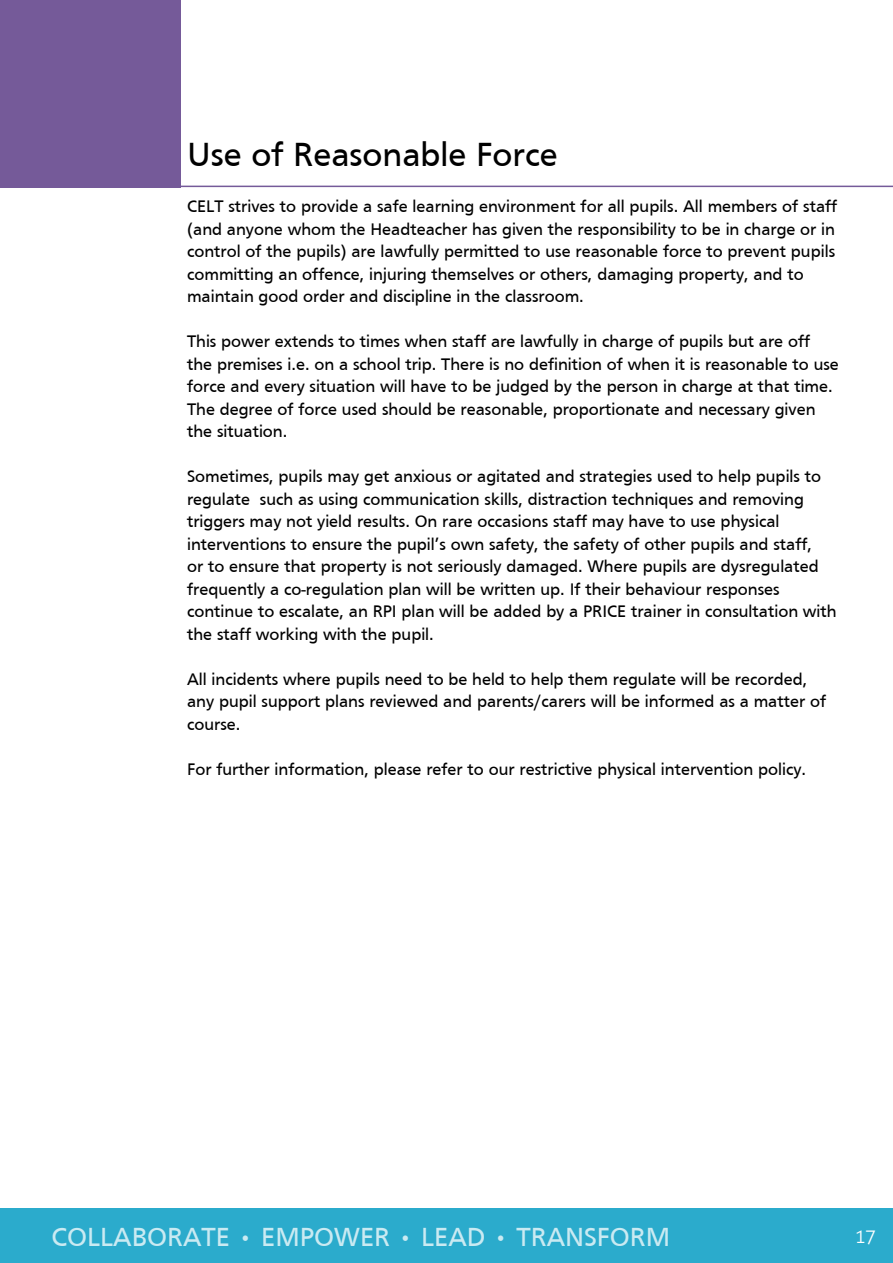
<style>
.page{position:relative;width:893px;height:1263px;background:#fff}
.page>*{position:absolute;margin:0;border:0;box-sizing:border-box;transform-origin:0 0}
.t1{font:34.5px "Frutiger";color:#000}
.t2{font:27px "Frutiger";color:#caeaf2}
.t3{font:300 19.5px "Aller";color:#fff}
.t4{font:17.25px/22.5px "Frutiger";color:#000}
</style>
<div class="page">
<div style="left:0;top:1208px;width:893px;height:55px;background:#2babcc"></div>
<hr style="left:180px;top:186px;width:713px;height:1px;background:#755a99">
<div style="left:0;top:0;width:180px;height:187px;background:#755a99"></div>
<h1 class="t1" style="left:187px;top:135px;width:372px">Use of Reasonable Force</h1>
<p class="t4" style="left:187px;top:195px;width:652px">CELT strives to provide a safe learning environment for all pupils. All members of staff (and anyone whom the Headteacher has given the responsibility to be in charge or in control of the pupils) are lawfully permitted to use reasonable force to prevent pupils committing an offence, injuring themselves or others, damaging property, and to maintain good order and discipline in the classroom.</p>
<p class="t4" style="left:187px;top:330px;width:653px">This power extends to times when staff are lawfully in charge of pupils but are off the premises i.e. on a school trip. There is no definition of when it is reasonable to use force and every situation will have to be judged by the person in charge at that time.<br>The degree of force used should be reasonable, proportionate and necessary given the situation.</p>
<p class="t4" style="left:187px;top:465px;width:651px">Sometimes, pupils may get anxious or agitated and strategies used to help pupils to regulate such as using communication skills, distraction techniques and removing triggers may not yield results. On rare occasions staff may have to use physical interventions to ensure the pupil’s own safety, the safety of other pupils and staff,<br>or to ensure that property is not seriously damaged. Where pupils are dysregulated frequently a co-regulation plan will be written up. If their behaviour responses continue to escalate, an RPI plan will be added by a PRICE trainer in consultation with the staff working with the pupil.</p>
<p class="t4" style="left:187px;top:668px;width:640px">All incidents where pupils need to be held to help them regulate will be recorded, any pupil support plans reviewed and parents/carers will be informed as a matter of course.</p>
<p class="t4" style="left:187px;top:758px;width:621px">For further information, please refer to our restrictive physical intervention policy.</p>
<h2 class="t2" style="left:52px;top:1221px;width:620px">COLLABORATE • EMPOWER • LEAD • TRANSFORM</h2>
<p class="t3" style="left:855px;top:1224px;width:24px">17</p>
</div>
